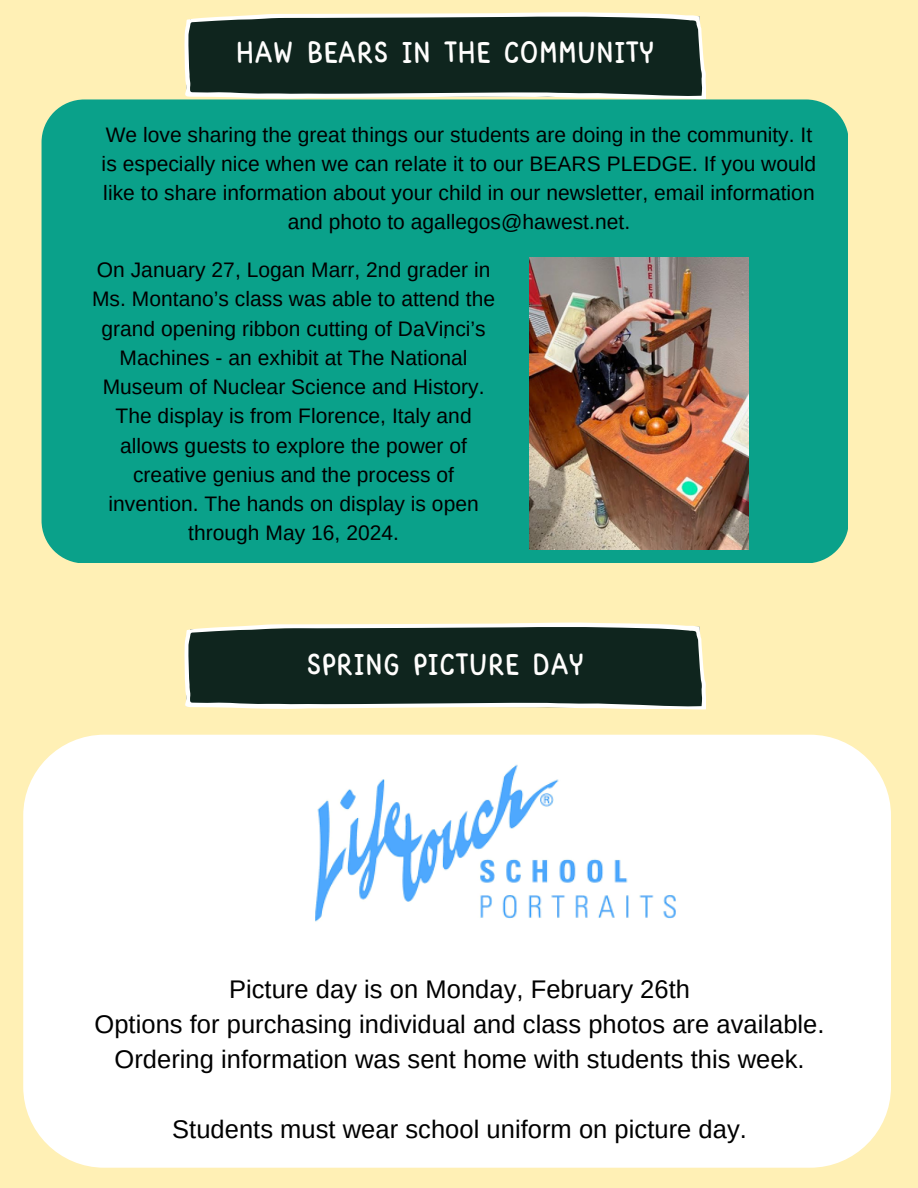
<style>
.page{position:relative;width:918px;height:1188px;background:#fff0b5}
.page>*{position:absolute;margin:0;border:0;box-sizing:border-box;transform-origin:0 0}
.t1{font:31.95px "Yvesyvesdrawing";color:#fffefd}
.t2{font:25.5px/34.8px "Arimo";color:#000;text-align:center}
.t3{font:21px/29.2px "Arimo";color:#000;text-align:center}
.t4{font:300 21px "Open Sans";color:#000}
</style>
<div class="page">
<div style="left:23px;top:735px;width:868px;height:433px;background:#fff;border-radius:81px"></div>
<svg style="left:185px;top:623px;width:521px;height:87px;background:#33453c"></svg>
<div style="left:42px;top:99px;width:806px;height:464px;background:#0aa18a"></div>
<svg style="left:185px;top:12px;width:521px;height:87px;background:#32453c"></svg>
<img style="left:530px;top:258px;width:218px;height:291px">
<img style="left:315px;top:764px;width:361px;height:158px">
<h1 class="t1" style="left:236px;top:39px;width:420px">HAW BEARS IN THE COMMUNITY</h1>
<p class="t3" style="left:102px;top:120px;width:716px">We love sharing the great things our students are doing in the community. It is especially nice when we can relate it to our BEARS PLEDGE. If you would like to share information about your child in our newsletter, email information and photo to agallegos@hawest.net.</p>
<p class="t3" style="left:92px;top:255px;width:405px">On January 27, Logan Marr, 2nd grader in Ms. Montano’s class was able to attend the grand opening ribbon cutting of DaVinci’s Machines - an exhibit at The National Museum of Nuclear Science and History.<br>The display is from Florence, Italy and allows guests to explore the power of creative genius and the process of invention. The hands on display is open through May 16, 2024.</p>
<p class="t4" style="left:443px;top:316px;width:6px">.</p>
<h1 class="t1" style="left:306px;top:651px;width:279px">SPRING PICTURE DAY</h1>
<p class="t2" style="left:94px;top:972px;width:732px">Picture day is on Monday, February 26th<br>Options for purchasing individual and class photos are available.<br>Ordering information was sent home with students this week.</p>
<p class="t2" style="left:172px;top:1111px;width:576px">Students must wear school uniform on picture day.</p>
</div>
